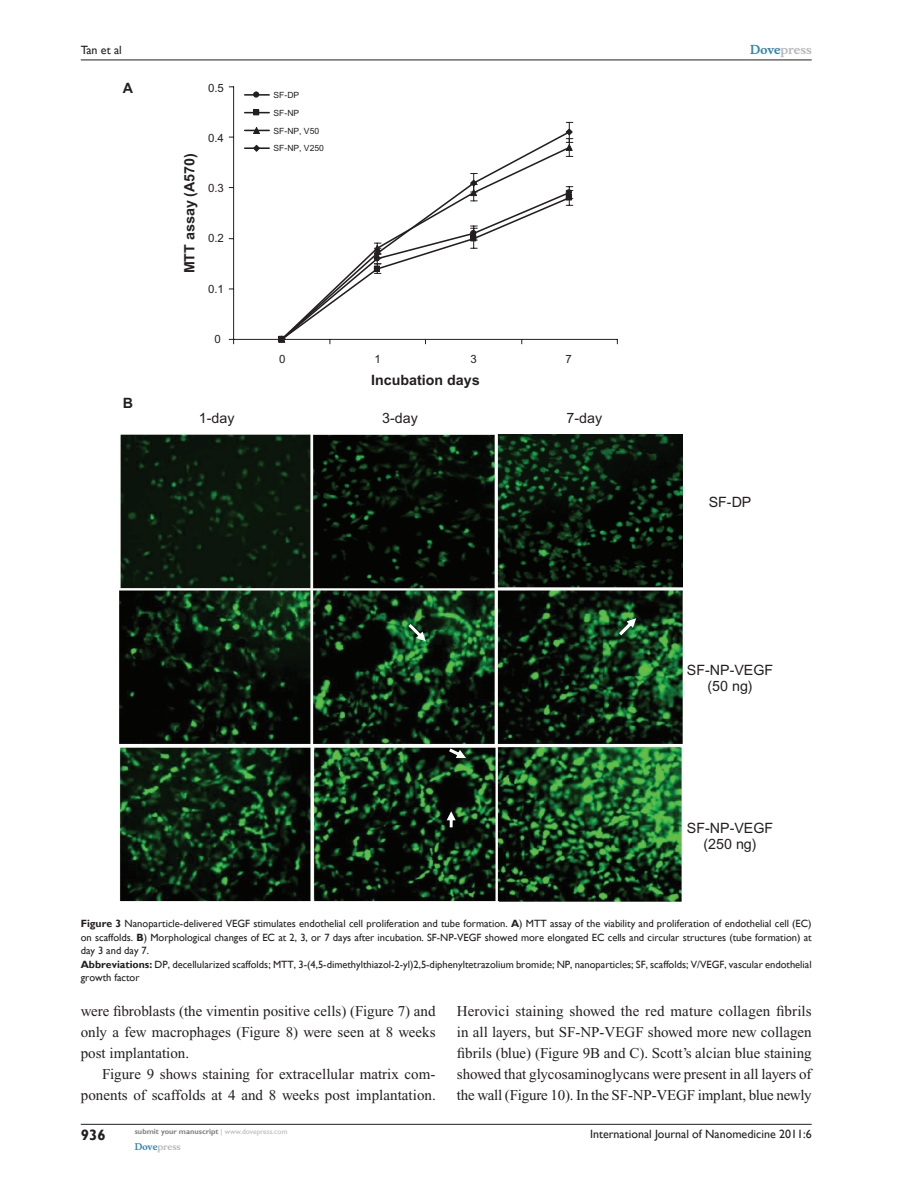
<style>
.page{position:relative;width:918px;height:1188px;background:#fff}
.page>*{position:absolute;margin:0;border:0;box-sizing:border-box;transform-origin:0 0}
.t1{font:15px/21px "Times New Roman";color:#231f20;text-align:justify}
.t2{font:700 15px "Gill Sans";color:#231f20}
.t3{font:14.25px/16px "Arial";color:#231f20;text-align:center}
.t4{font:700 14.25px "Arial";color:#231f20}
.t5{font:12px "Gill Sans";color:#231f20}
.t6{font:700 12px "Musee";color:#b8b9bc}
.t7{font:11.4px "Arial";color:#231f20}
.t8{font:10.5px/13.5px "Gill Sans";color:#231f20}
.t9{font:700 9px "Musee";color:#b8b9bc}
.t10{font:8.55px/17.7px "Arial";color:#231f20}
.t11{font:700 7.5px "Gill Sans";color:#808285}
.s1{color:#3485ae}
.s2{font-weight:700}
.s3{font-weight:400;color:#b8b9bc}
</style>
<div class="page">
<hr style="left:81px;top:1124px;width:731px;height:1px;background:#231f20">
<hr style="left:81px;top:60px;width:731px;height:1px;background:#231f20">
<img style="left:119px;top:435px;width:564px;height:467px">
<hr style="left:233px;top:87px;width:1px;height:252px;background:#231f20">
<hr style="left:234px;top:339px;width:383px;height:1px;background:#231f20">
<svg style="left:491px;top:133px;width:74px;height:40px"></svg>
<svg style="left:278px;top:173px;width:295px;height:171px"></svg>
<svg style="left:565px;top:122px;width:8px;height:35px"></svg>
<hr style="left:245px;top:94px;width:24px;height:2px;background:#231f20">
<svg style="left:253px;top:92px;width:6px;height:5px"></svg>
<svg style="left:245px;top:109px;width:24px;height:6px"></svg>
<svg style="left:245px;top:127px;width:24px;height:7px"></svg>
<hr style="left:245px;top:147px;width:24px;height:2px;background:#231f20">
<svg style="left:253px;top:145px;width:8px;height:7px"></svg>
<svg style="left:449px;top:749px;width:17px;height:9px"></svg>
<svg style="left:409px;top:624px;width:17px;height:17px"></svg>
<svg style="left:447px;top:811px;width:9px;height:16px"></svg>
<svg style="left:619px;top:618px;width:17px;height:17px"></svg>
<p class="t5" style="left:81px;top:43px;width:43px">Tan et al</p>
<h2 class="t4" style="left:123px;top:80px;width:12px">A</h2>
<h2 class="t4" style="left:123px;top:395px;width:12px">B</h2>
<p class="t7" style="left:208px;top:81px;width:17px">0.5</p>
<h2 class="t4" style="left:181px;top:273px;width:122px;rotate:-90deg">MTT assay (A570)</h2>
<p class="t7" style="left:208px;top:131px;width:17px">0.4</p>
<p class="t7" style="left:208px;top:182px;width:17px">0.3</p>
<p class="t7" style="left:208px;top:232px;width:17px">0.2</p>
<p class="t7" style="left:208px;top:282px;width:17px">0.1</p>
<p class="t7" style="left:214px;top:332px;width:8px">0</p>
<p class="t10" style="left:274px;top:86px;width:52px">SF-DP<br>SF-NP<br>SF-NP, V50<br>SF-NP, V250</p>
<p class="t7" style="left:279px;top:352px;width:8px">0</p>
<p class="t7" style="left:375px;top:352px;width:8px">1</p>
<p class="t7" style="left:470px;top:352px;width:8px">3</p>
<p class="t7" style="left:566px;top:352px;width:8px">7</p>
<h2 class="t4" style="left:371px;top:372px;width:110px">Incubation days</h2>
<h2 class="t3" style="left:199px;top:410px;width:37px">1-day</h2>
<h2 class="t3" style="left:382px;top:410px;width:37px">3-day</h2>
<h2 class="t3" style="left:567px;top:410px;width:37px">7-day</h2>
<p class="t6" style="left:750px;top:43px;width:63px"><span class="s1">Dove</span>press</p>
<h2 class="t3" style="left:709px;top:494px;width:44px">SF-DP</h2>
<h2 class="t3" style="left:687px;top:662px;width:88px">SF-NP-VEGF (50 ng)</h2>
<h2 class="t3" style="left:687px;top:820px;width:88px">SF-NP-VEGF (250 ng)</h2>
<p class="t8" style="left:81px;top:917px;width:732px"><span class="s2">Figure 3</span> Nanoparticle-delivered VEGF stimulates endothelial cell proliferation and tube formation. <span class="s2">A</span>) MTT assay of the viability and proliferation of endothelial cell (EC) on scaffolds. <span class="s2">B</span>) Morphological changes of EC at 2, 3, or 7 days after incubation. SF-NP-VEGF showed more elongated EC cells and circular structures (tube formation) at day 3 and day 7.<br><span class="s2">Abbreviations:</span> DP, decellularized scaffolds; MTT, 3-(4,5-dimethylthiazol-2-yl)2,5-diphenyltetrazolium bromide; NP, nanoparticles; SF, scaffolds; V/VEGF, vascular endothelial growth factor</p>
<h1 class="t1" style="left:81px;top:1001px;width:356px">were fibroblasts (the vimentin positive cells) (Figure 7) and only a few macrophages (Figure 8) were seen at 8 weeks post implantation.</h1>
<h1 class="t1" style="left:81px;top:1064px;width:357px;text-align:right">Figure 9 shows staining for extracellular matrix com&shy;ponents of scaffolds at 4 and 8 weeks post implantation.</h1>
<p class="t1" style="left:457px;top:1001px;width:356px">Herovici staining showed the red mature collagen fibrils in all layers, but SF-NP-VEGF showed more new collagen fibrils (blue) (Figure 9B and C). Scott’s alcian blue staining showed that glycosaminoglycans were present in all layers of the wall (Figure 10). In the SF-NP-VEGF implant, blue newly</p>
<h1 class="t2" style="left:81px;top:1126px;width:26px">936</h1>
<p class="t11" style="left:135px;top:1127px;width:154px">submit your manuscript <span class="s3">| www.dovepress.com</span></p>
<p class="t9" style="left:135px;top:1141px;width:48px"><span class="s1">Dove</span>press</p>
<p class="t5" style="left:590px;top:1127px;width:223px">International Journal of Nanomedicine 2011:6</p>
</div>
